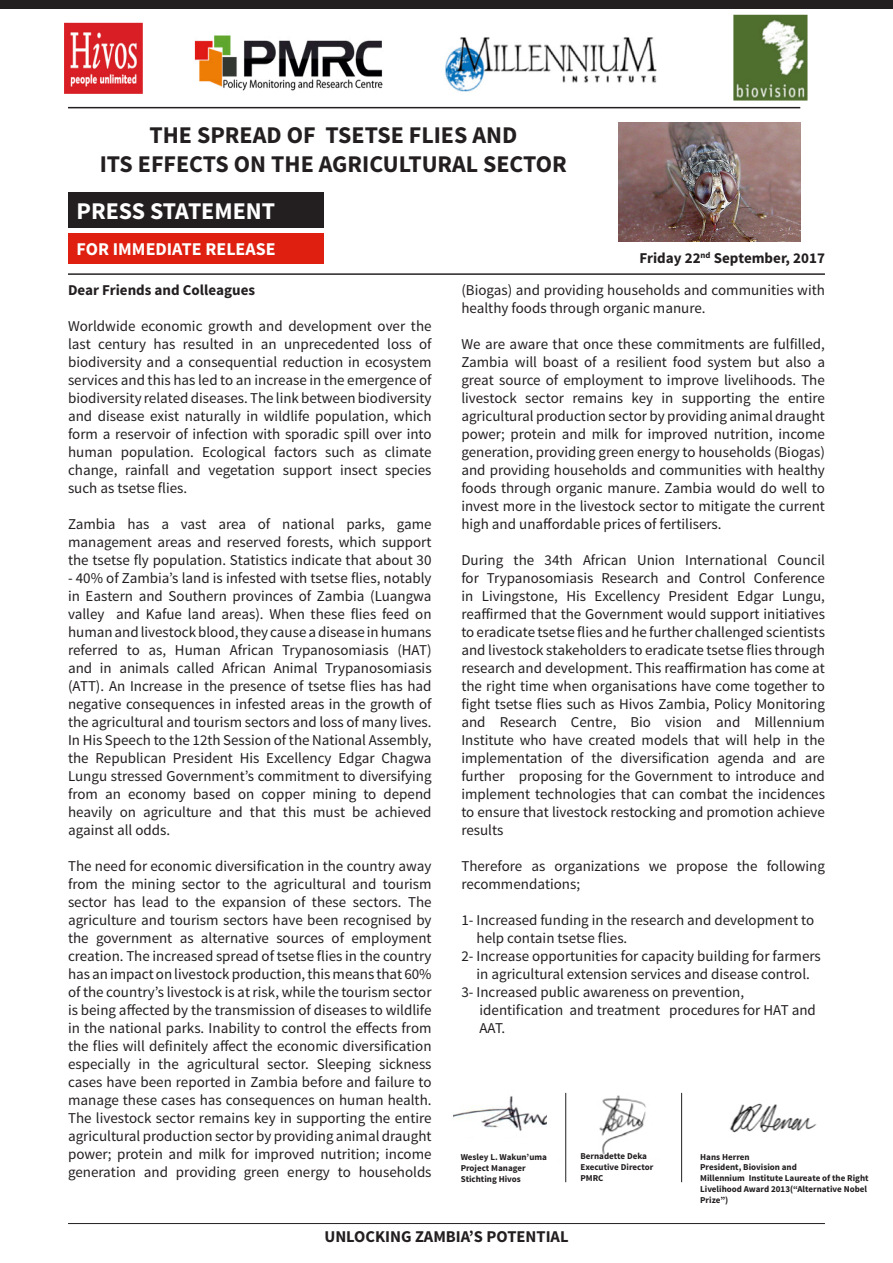
<style>
.page{position:relative;width:893px;height:1263px;background:#fff}
.page>*{position:absolute;margin:0;border:0;box-sizing:border-box;transform-origin:0 0}
.t1{font:700 24px "Source Sans Pro";color:#231f20}
.t2{font:700 24px "Source Sans Pro";color:#fff}
.t3{font:700 18px "Source Sans Pro";color:#fff}
.t4{font:700 16.5px "Source Sans Pro";color:#231f20}
.t5{font:15px/18px "Source Sans Pro";color:#231f20;text-align:justify}
.t6{font:700 15px "Source Sans Pro";color:#231f20}
.t7{font:700 9px "Source Sans Pro";color:#231f20}
</style>
<div class="page">
<hr style="left:68px;top:1223px;width:757px;height:1px;background:#231f20">
<hr style="left:68px;top:274px;width:757px;height:1px;background:#231f20">
<div style="left:68px;top:192px;width:255px;height:35px;background:#231f20"></div>
<div style="left:68px;top:233px;width:255px;height:30px;background:#df2010"></div>
<img style="left:619px;top:122px;width:181px;height:119px">
<img style="left:452px;top:1096px;width:95px;height:35px">
<img style="left:565px;top:1092px;width:81px;height:70px">
<img style="left:681px;top:1092px;width:136px;height:47px">
<hr style="left:681px;top:1093px;width:1px;height:89px;background:#231f20">
<hr style="left:565px;top:1093px;width:1px;height:89px;background:#231f20">
<img style="left:27px;top:8px;width:815px;height:101px">
<hr style="left:68px;top:107px;width:732px;height:1px;background:#231f20">
<div style="left:0;top:0;width:893px;height:8px;background:#231f20"></div>
<p class="t1" style="left:150px;top:120px;width:369px">THE SPREAD OF TSETSE FLIES AND</p>
<p class="t1" style="left:100px;top:149px;width:469px">ITS EFFECTS ON THE AGRICULTURAL SECTOR</p>
<p class="t2" style="left:77px;top:195px;width:200px">PRESS STATEMENT</p>
<p class="t3" style="left:77px;top:237px;width:200px">FOR IMMEDIATE RELEASE</p>
<p class="t6" style="left:68px;top:281px;width:189px">Dear Friends and Colleagues</p>
<p class="t5" style="left:68px;top:317px;width:365px">Worldwide economic growth and development over the last century has resulted in an unprecedented loss of biodiversity and a consequential reduction in ecosystem services and this has led to an increase in the emergence of biodiversity related diseases. The link between biodiversity and disease exist naturally in wildlife population, which form a reservoir of infection with sporadic spill over into human population. Ecological factors such as climate change, rainfall and vegetation support insect species such as tsetse flies.</p>
<p class="t5" style="left:68px;top:515px;width:365px">Zambia has a vast area of national parks, game management areas and reserved forests, which support the tsetse fly population. Statistics indicate that about 30</p>
<p class="t5" style="left:68px;top:569px;width:365px">- 40% of Zambia’s land is infested with tsetse flies, notably in Eastern and Southern provinces of Zambia (Luangwa valley and Kafue land areas). When these flies feed on human and livestock blood, they cause a disease in humans referred to as, Human African Trypanosomiasis (HAT) and in animals called African Animal Trypanosomiasis (ATT). An Increase in the presence of tsetse flies has had negative consequences in infested areas in the growth of the agricultural and tourism sectors and loss of many lives.<br>In His Speech to the 12th Session of the National Assembly, the Republican President His Excellency Edgar Chagwa Lungu stressed Government’s commitment to diversifying from an economy based on copper mining to depend heavily on agriculture and that this must be achieved against all odds.</p>
<p class="t5" style="left:68px;top:857px;width:365px">The need for economic diversification in the country away from the mining sector to the agricultural and tourism sector has lead to the expansion of these sectors. The agriculture and tourism sectors have been recognised by the government as alternative sources of employment creation. The increased spread of tsetse flies in the country has an impact on livestock production, this means that 60% of the country’s livestock is at risk, while the tourism sector is being affected by the transmission of diseases to wildlife in the national parks. Inability to control the effects from the flies will definitely affect the economic diversification especially in the agricultural sector. Sleeping sickness cases have been reported in Zambia before and failure to manage these cases has consequences on human health.<br>The livestock sector remains key in supporting the entire agricultural production sector by providing animal draught power; protein and milk for improved nutrition; income generation and providing green energy to households</p>
<p class="t6" style="left:640px;top:249px;width:187px">Friday 22<sup>nd</sup> September, 2017</p>
<p class="t5" style="left:461px;top:281px;width:365px">(Biogas) and providing households and communities with healthy foods through organic manure.</p>
<p class="t5" style="left:461px;top:335px;width:365px">We are aware that once these commitments are fulfilled, Zambia will boast of a resilient food system but also a great source of employment to improve livelihoods. The livestock sector remains key in supporting the entire agricultural production sector by providing animal draught power; protein and milk for improved nutrition, income generation, providing green energy to households (Biogas) and providing households and communities with healthy foods through organic manure. Zambia would do well to invest more in the livestock sector to mitigate the current high and unaffordable prices of fertilisers.</p>
<p class="t5" style="left:461px;top:551px;width:365px">During the 34th African Union International Council for Trypanosomiasis Research and Control Conference in Livingstone, His Excellency President Edgar Lungu, reaffirmed that the Government would support initiatives to eradicate tsetse flies and he further challenged scientists and livestock stakeholders to eradicate tsetse flies through research and development. This reaffirmation has come at the right time when organisations have come together to fight tsetse flies such as Hivos Zambia, Policy Monitoring and Research Centre, Bio vision and Millennium Institute who have created models that will help in the implementation of the diversification agenda and are further proposing for the Government to introduce and implement technologies that can combat the incidences to ensure that livestock restocking and promotion achieve results</p>
<p class="t5" style="left:461px;top:857px;width:365px">Therefore as organizations we propose the following recommendations;</p>
<p class="t5" style="left:476px;top:911px;width:339px;text-indent:-15px">1- Increased funding in the research and development to help contain tsetse flies.</p>
<p class="t5" style="left:461px;top:947px;width:361px;text-align:center">2- Increase opportunities for capacity building for farmers in agricultural extension services and disease control.</p>
<p class="t5" style="left:480px;top:983px;width:338px;text-align:left;text-indent:-18px">3- Increased public awareness on prevention, identification and treatment procedures for HAT and<br>AAT.</p>
<p class="t7" style="left:461px;top:1151px;width:88px">Wesley L. Wakun’uma</p>
<p class="t7" style="left:461px;top:1162px;width:67px">Project Manager</p>
<p class="t7" style="left:461px;top:1173px;width:62px">Stichting Hivos</p>
<p class="t7" style="left:580px;top:1150px;width:68px">Bernadette Deka</p>
<p class="t7" style="left:580px;top:1161px;width:74px">Executive Director</p>
<p class="t7" style="left:580px;top:1172px;width:25px">PMRC</p>
<p class="t7" style="left:700px;top:1151px;width:51px">Hans Herren</p>
<p class="t7" style="left:700px;top:1161px;width:98px">President, Biovision and</p>
<p class="t7" style="left:700px;top:1172px;width:170px">Millennium Institute Laureate of the Right</p>
<p class="t7" style="left:700px;top:1183px;width:168px">Livelihood Award 2013(“Alternative Nobel</p>
<p class="t7" style="left:700px;top:1194px;width:30px">Prize”)</p>
<p class="t4" style="left:324px;top:1226px;width:246px">UNLOCKING ZAMBIA’S POTENTIAL</p>
</div>
